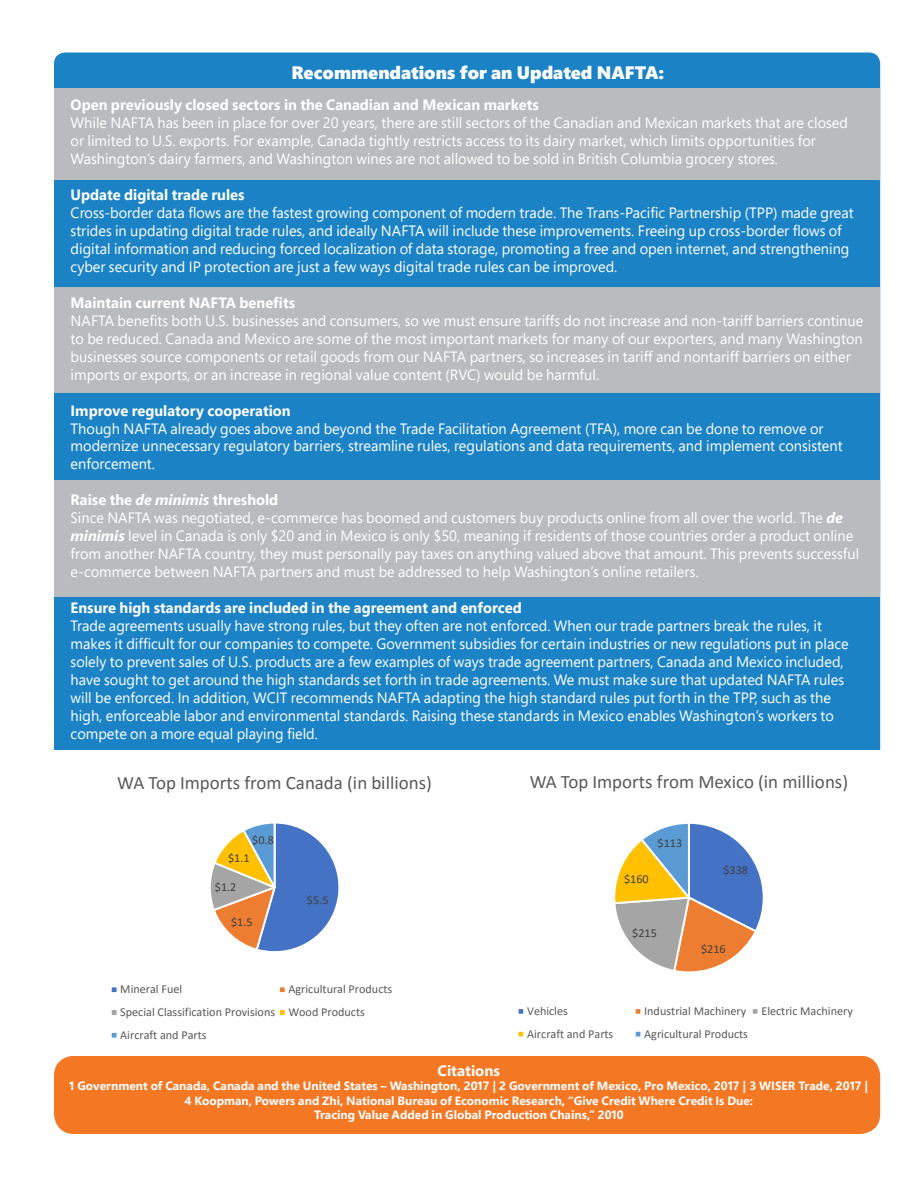
<style>
.page{position:relative;width:918px;height:1188px;background:#fff}
.page>*{position:absolute;margin:0;border:0;box-sizing:border-box;transform-origin:0 0}
.t1{font:18.9px "Calibri";color:#595959}
.t2{font:900 18px "Segoe Pro";color:#fff}
.t3{font:15px/18px "Segoe Pro";color:#fff}
.t4{font:700 15px "Segoe Pro";color:#fff}
.t5{font:12.15px/22.8px "Calibri";color:#595959}
.t6{font:12.15px "Calibri";color:#404040}
.t7{font:700 12px/14.4px "Segoe Pro";color:#fff;text-align:center}
.s1{font-style:italic}
.s2{font-weight:700;font-style:italic}
</style>
<div class="page">
<div style="left:54px;top:52px;width:826px;height:708px;background:#1b83c5;border-radius:11px"></div>
<div style="left:54px;top:88px;width:825px;height:92px;background:#b9bcbe"></div>
<div style="left:54px;top:287px;width:825px;height:106px;background:#b9bcbe"></div>
<div style="left:54px;top:481px;width:825px;height:116px;background:#b9bcbe"></div>
<hr style="left:879px;top:89px;width:1px;height:91px;background:#b9bcbe">
<div style="left:54px;top:1056px;width:826px;height:78px;background:#f47724;border-radius:20px"></div>
<hr style="left:878px;top:287px;width:2px;height:106px;background:#b9bcbe">
<hr style="left:879px;top:481px;width:1px;height:116px;background:#b9bcbe">
<div style="left:0;top:751px;width:918px;height:11px;background:#fff"></div>
<svg style="left:518px;top:823px;width:245px;height:214px"></svg>
<svg style="left:210px;top:823px;width:129px;height:129px"></svg>
<div style="left:111px;top:986px;width:7px;height:7px;background:#4472c4"></div>
<div style="left:110px;top:985px;width:9px;height:9px;border:2px solid #fff"></div>
<div style="left:279px;top:986px;width:7px;height:7px;background:#ed7d31"></div>
<div style="left:278px;top:985px;width:9px;height:9px;border:2px solid #fff"></div>
<div style="left:111px;top:1009px;width:7px;height:7px;background:#a5a5a5"></div>
<div style="left:110px;top:1008px;width:9px;height:9px;border:2px solid #fff"></div>
<div style="left:279px;top:1009px;width:7px;height:7px;background:#ffc000"></div>
<div style="left:278px;top:1008px;width:9px;height:9px;border:2px solid #fff"></div>
<div style="left:111px;top:1032px;width:7px;height:7px;background:#5b9bd5"></div>
<div style="left:110px;top:1031px;width:9px;height:9px;border:2px solid #fff"></div>
<p class="t2" style="left:291px;top:60px;width:375px">Recommendations for an Updated NAFTA:</p>
<p class="t4" style="left:71px;top:94px;width:470px">Open previously closed sectors in the Canadian and Mexican markets</p>
<p class="t3" style="left:71px;top:114px;width:779px">While NAFTA has been in place for over 20 years, there are still sectors of the Canadian and Mexican markets that are closed or limited to U.S. exports. For example, Canada tightly restricts access to its dairy market, which limits opportunities for<br>Washington’s dairy farmers, and Washington wines are not allowed to be sold in British Columbia grocery stores.</p>
<p class="t4" style="left:71px;top:184px;width:175px">Update digital trade rules</p>
<p class="t3" style="left:71px;top:203px;width:785px">Cross-border data flows are the fastest growing component of modern trade. The Trans-Pacific Partnership (TPP) made great strides in updating digital trade rules, and ideally NAFTA will include these improvements. Freeing up cross-border flows of digital information and reducing forced localization of data storage, promoting a free and open internet, and strengthening cyber security and IP protection are just a few ways digital trade rules can be improved.</p>
<p class="t4" style="left:71px;top:292px;width:226px">Maintain current NAFTA benefits</p>
<p class="t3" style="left:71px;top:311px;width:794px">NAFTA benefits both U.S. businesses and consumers, so we must ensure tariffs do not increase and non-tariff barriers continue to be reduced. Canada and Mexico are some of the most important markets for many of our exporters, and many Washington businesses source components or retail goods from our NAFTA partners, so increases in tariff and nontariff barriers on either imports or exports, or an increase in regional value content (RVC) would be harmful.</p>
<p class="t4" style="left:71px;top:400px;width:222px">Improve regulatory cooperation</p>
<p class="t3" style="left:71px;top:419px;width:774px">Though NAFTA already goes above and beyond the Trade Facilitation Agreement (TFA), more can be done to remove or modernize unnecessary regulatory barriers, streamline rules, regulations and data requirements, and implement consistent enforcement.</p>
<p class="t4" style="left:71px;top:489px;width:209px">Raise the <span class="s1">de minimis</span> threshold</p>
<p class="t3" style="left:71px;top:509px;width:790px">Since NAFTA was negotiated, e-commerce has boomed and customers buy products online from all over the world. The <span class="s2">de minimis</span> level in Canada is only $20 and in Mexico is only $50, meaning if residents of those countries order a product online from another NAFTA country, they must personally pay taxes on anything valued above that amount. This prevents successful e-commerce between NAFTA partners and must be addressed to help Washington’s online retailers.</p>
<p class="t4" style="left:71px;top:597px;width:453px">Ensure high standards are included in the agreement and enforced</p>
<p class="t3" style="left:71px;top:616px;width:780px">Trade agreements usually have strong rules, but they often are not enforced. When our trade partners break the rules, it makes it difficult for our companies to compete. Government subsidies for certain industries or new regulations put in place solely to prevent sales of U.S. products are a few examples of ways trade agreement partners, Canada and Mexico included, have sought to get around the high standards set forth in trade agreements. We must make sure that updated NAFTA rules will be enforced. In addition, WCIT recommends NAFTA adapting the high standard rules put forth in the TPP, such as the high, enforceable labor and environmental standards. Raising these standards in Mexico enables Washington’s workers to compete on a more equal playing field.</p>
<p class="t1" style="left:117px;top:770px;width:316px">WA Top Imports from Canada (in billions)</p>
<p class="t6" style="left:252px;top:831px;width:23px">$0.8</p>
<p class="t6" style="left:228px;top:849px;width:23px">$1.1</p>
<p class="t6" style="left:215px;top:879px;width:23px">$1.2</p>
<p class="t6" style="left:231px;top:913px;width:23px">$1.5</p>
<p class="t6" style="left:307px;top:892px;width:23px">$5.5</p>
<p class="t5" style="left:120px;top:977px;width:273px;text-indent:168px">Agricultural Products<br>Special Classification Provisions Wood Products<br>Aircraft and Parts</p>
<p class="t5" style="left:120px;top:977px;width:64px">Mineral Fuel</p>
<p class="t1" style="left:530px;top:769px;width:320px">WA Top Imports from Mexico (in millions)</p>
<p class="t6" style="left:658px;top:835px;width:26px">$113</p>
<p class="t6" style="left:624px;top:870px;width:26px">$160</p>
<p class="t6" style="left:632px;top:924px;width:26px">$215</p>
<p class="t6" style="left:723px;top:861px;width:26px">$338</p>
<p class="t6" style="left:701px;top:940px;width:26px">$216</p>
<p class="t5" style="left:527px;top:999px;width:42px">Vehicles</p>
<p class="t5" style="left:644px;top:999px;width:210px">Industrial Machinery Electric Machinery</p>
<p class="t5" style="left:527px;top:1022px;width:88px">Aircraft and Parts</p>
<p class="t5" style="left:644px;top:1022px;width:105px">Agricultural Products</p>
<p class="t4" style="left:438px;top:1060px;width:64px">Citations</p>
<p class="t7" style="left:69px;top:1079px;width:801px">1 Government of Canada, Canada and the United States – Washington, 2017 | 2 Government of Mexico, Pro Mexico, 2017 | 3 WISER Trade, 2017 |<br>4 Koopman, Powers and Zhi, National Bureau of Economic Research, “Give Credit Where Credit Is Due:</p>
<p class="t7" style="left:314px;top:1107px;width:311px">Tracing Value Added in Global Production Chains,” 2010</p>
</div>
